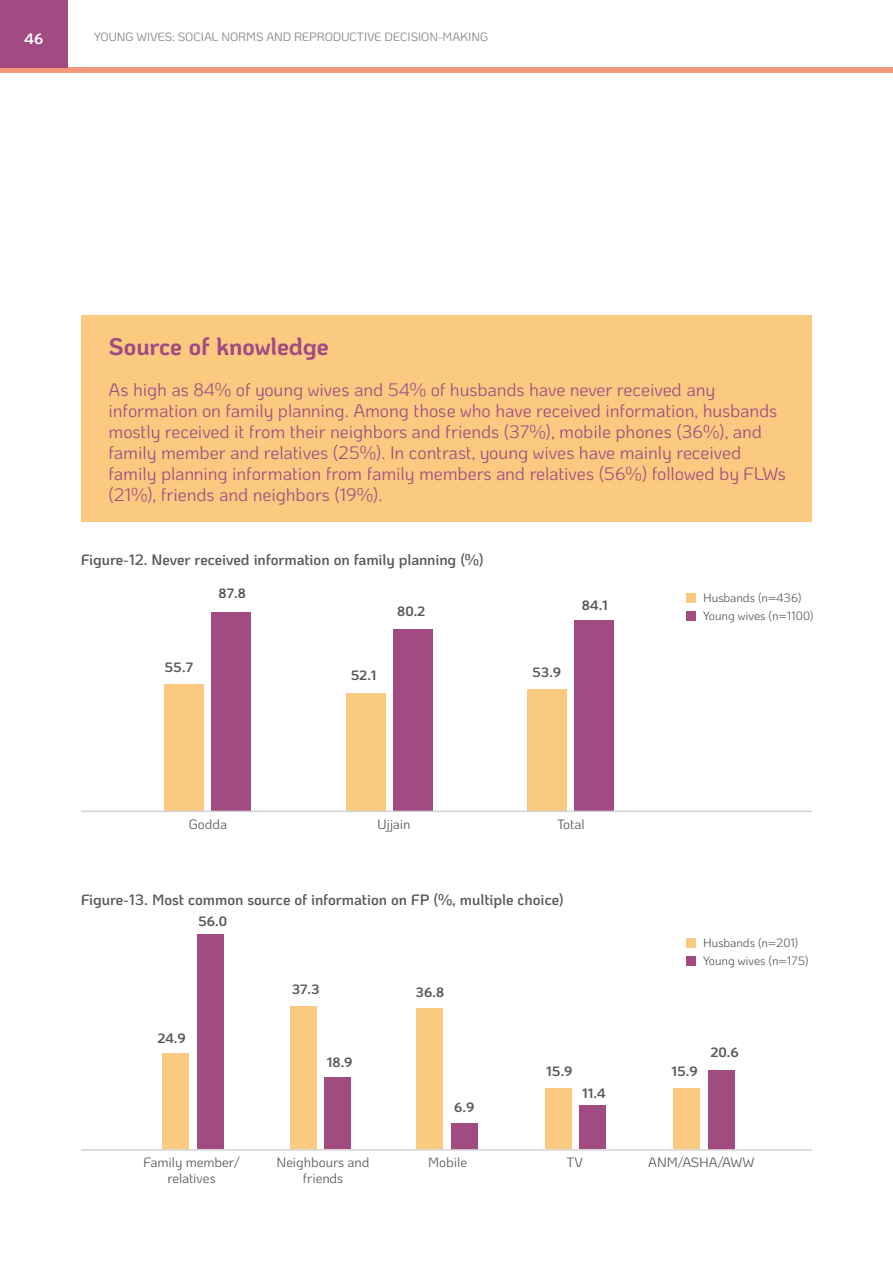
<style>
.page{position:relative;width:893px;height:1263px;background:#fff}
.page>*{position:absolute;margin:0;border:0;box-sizing:border-box;transform-origin:0 0}
.t1{font:700 24px "Ko Ho";letter-spacing:-.01em;color:#a24b80}
.t2{font:18px/21px "Ko Ho";letter-spacing:-.005em;color:#a24b80}
.t3{font:600 15px "Ko Ho";letter-spacing:-.005em;color:#57585a}
.t4{font:700 15px "Ko Ho";color:#fff}
.t5{font:13.5px/16.2px "Ko Ho";letter-spacing:-.005em;color:#57585a;text-align:center}
.t6{font:700 13.5px "Ko Ho";color:#57585a}
.t7{font:12px/18px "Ko Ho";letter-spacing:-.005em;color:#57585a}
.t8{font:12px "Ko Ho";color:#808285}
</style>
<div class="page">
<div style="left:81px;top:316px;width:731px;height:206px;background:#fbca81"></div>
<div style="left:163px;top:1054px;width:26px;height:95px;background:#fbca81"></div>
<div style="left:290px;top:1006px;width:26px;height:143px;background:#fbca81"></div>
<div style="left:417px;top:1008px;width:26px;height:141px;background:#fbca81"></div>
<div style="left:545px;top:1088px;width:26px;height:61px;background:#fbca81"></div>
<div style="left:674px;top:1088px;width:26px;height:61px;background:#fbca81"></div>
<div style="left:197px;top:934px;width:26px;height:215px;background:#a24b80"></div>
<div style="left:325px;top:1077px;width:26px;height:72px;background:#a24b80"></div>
<div style="left:451px;top:1123px;width:26px;height:26px;background:#a24b80"></div>
<div style="left:579px;top:1105px;width:27px;height:44px;background:#a24b80"></div>
<div style="left:708px;top:1070px;width:26px;height:79px;background:#a24b80"></div>
<hr style="left:81px;top:1149px;width:731px;height:1px;background:#d1d2d4">
<div style="left:686px;top:938px;width:10px;height:10px;background:#fbca81"></div>
<div style="left:686px;top:956px;width:10px;height:10px;background:#a24b80"></div>
<div style="left:164px;top:684px;width:40px;height:127px;background:#fbca81"></div>
<div style="left:347px;top:693px;width:39px;height:118px;background:#fbca81"></div>
<div style="left:528px;top:690px;width:39px;height:121px;background:#fbca81"></div>
<div style="left:211px;top:612px;width:39px;height:199px;background:#a24b80"></div>
<div style="left:393px;top:629px;width:39px;height:182px;background:#a24b80"></div>
<div style="left:574px;top:620px;width:39px;height:191px;background:#a24b80"></div>
<hr style="left:81px;top:811px;width:731px;height:1px;background:#d1d2d4">
<div style="left:686px;top:593px;width:10px;height:10px;background:#fbca81"></div>
<div style="left:686px;top:611px;width:10px;height:10px;background:#a24b80"></div>
<div style="left:0;top:68px;width:893px;height:5px;background:#f3997a"></div>
<div style="left:0;top:0;width:68px;height:68px;background:#a24b80"></div>
<p class="t4" style="left:24px;top:26px;width:21px">46</p>
<p class="t8" style="left:94px;top:27px;width:395px">YOUNG WIVES: SOCIAL NORMS AND REPRODUCTIVE DECISION-MAKING</p>
<h1 class="t1" style="left:109px;top:327px;width:222px">Source of knowledge</h1>
<p class="t2" style="left:109px;top:380px;width:679px">As high as 84% of young wives and 54% of husbands have never received any information on family planning. Among those who have received information, husbands mostly received it from their neighbors and friends (37%), mobile phones (36%), and family member and relatives (25%). In contrast, young wives have mainly received family planning information from family members and relatives (56%) followed by FLWs (21%), friends and neighbors (19%).</p>
<p class="t3" style="left:81px;top:547px;width:404px">Figure-12. Never received information on family planning (%)</p>
<p class="t6" style="left:165px;top:656px;width:30px">55.7</p>
<p class="t6" style="left:219px;top:582px;width:29px">87.8</p>
<p class="t6" style="left:351px;top:663px;width:27px">52.1</p>
<p class="t6" style="left:397px;top:600px;width:30px">80.2</p>
<p class="t6" style="left:582px;top:593px;width:28px">84.1</p>
<p class="t6" style="left:532px;top:660px;width:31px">53.9</p>
<p class="t5" style="left:189px;top:816px;width:40px">Godda</p>
<p class="t5" style="left:377px;top:816px;width:35px">Ujjain</p>
<p class="t5" style="left:557px;top:816px;width:29px">Total</p>
<p class="t3" style="left:81px;top:887px;width:484px">Figure-13. Most common source of information on FP (%, multiple choice)</p>
<p class="t6" style="left:198px;top:910px;width:31px">56.0</p>
<p class="t6" style="left:158px;top:1027px;width:30px">24.9</p>
<p class="t6" style="left:292px;top:978px;width:29px">37.3</p>
<p class="t6" style="left:327px;top:1051px;width:27px">18.9</p>
<p class="t6" style="left:416px;top:980px;width:30px">36.8</p>
<p class="t6" style="left:454px;top:1096px;width:22px">6.9</p>
<p class="t6" style="left:546px;top:1060px;width:28px">15.9</p>
<p class="t6" style="left:582px;top:1082px;width:25px">11.4</p>
<p class="t7" style="left:703px;top:589px;width:112px">Husbands (n=436)<br>Young wives (n=1100)</p>
<p class="t7" style="left:703px;top:934px;width:107px">Husbands (n=201)<br>Young wives (n=175)</p>
<p class="t6" style="left:672px;top:1060px;width:28px">15.9</p>
<p class="t6" style="left:710px;top:1041px;width:30px">20.6</p>
<p class="t5" style="left:143px;top:1154px;width:98px">Family member/ relatives</p>
<p class="t5" style="left:277px;top:1154px;width:94px">Neighbours and friends</p>
<p class="t5" style="left:428px;top:1154px;width:40px">Mobile</p>
<p class="t5" style="left:566px;top:1154px;width:18px">TV</p>
<p class="t5" style="left:648px;top:1154px;width:108px">ANM/ASHA/AWW</p>
</div>
